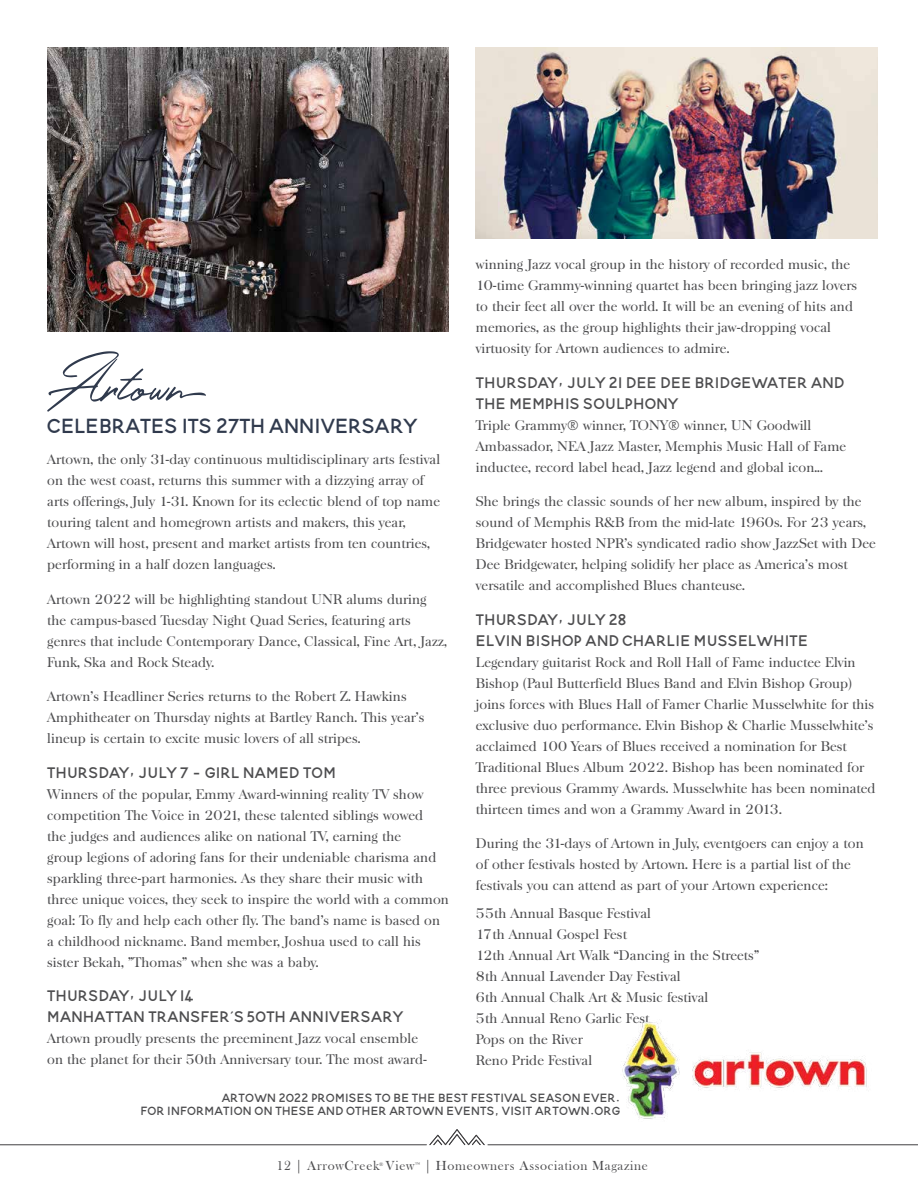
<style>
.page{position:relative;width:918px;height:1188px;background:#fff}
.page>*{position:absolute;margin:0;border:0;box-sizing:border-box;transform-origin:0 0}
.t1{font:60px "Holland";color:#303a4d}
.t2{font:36px "Blooming Elegant Sans";color:#303a4d}
.t3{font:27px/21px "Blooming Elegant Sans";letter-spacing:.01em;color:#4d4d4f}
.t4{font:21px "Blooming Elegant Sans";letter-spacing:.01em;color:#4d4d4f}
.t5{font:13.5px/21px "Baskerville Serial";letter-spacing:.01em;color:#4d4d4f}
.t6{font:13.5px "Bask Old Face";letter-spacing:.05em;color:#4d4d4f}
.t7{font:5.25px "Bask Old Face";color:#4d4d4f}
</style>
<div class="page">
<svg style="left:429px;top:1129px;width:56px;height:16px"></svg>
<hr style="left:488px;top:1144px;width:430px;height:1px;background:#414042">
<hr style="left:0;top:1144px;width:426px;height:1px;background:#414042">
<img style="left:596px;top:1021px;width:296px;height:124px">
<img style="left:47px;top:47px;width:402px;height:285px">
<img style="left:476px;top:47px;width:402px;height:192px">
<p class="t5" style="left:476px;top:254px;width:383px">winning Jazz vocal group in the history of recorded music, the 10-time Grammy-winning quartet has been bringing jazz lovers to their feet all over the world. It will be an evening of hits and memories, as the group highlights their jaw-dropping vocal virtuosity for Artown audiences to admire.</p>
<h3 class="t3" style="left:476px;top:368px;width:370px">thursday, July 21 Dee Dee Bridgewater and the Memphis Soulphony</h3>
<p class="t5" style="left:476px;top:415px;width:372px">Triple Grammy® winner, TONY® winner, UN Goodwill<br>Ambassador, NEA Jazz Master, Memphis Music Hall of Fame inductee, record label head, Jazz legend and global icon...</p>
<p class="t5" style="left:476px;top:491px;width:401px">She brings the classic sounds of her new album, inspired by the sound of Memphis R&amp;B from the mid-late 1960s. For 23 years, Bridgewater hosted NPR’s syndicated radio show JazzSet with Dee Dee Bridgewater, helping solidify her place as America’s most versatile and accomplished Blues chanteuse.</p>
<h3 class="t3" style="left:476px;top:605px;width:334px">Thursday, July 28<br>Elvin Bishop and Charlie Musselwhite</h3>
<p class="t5" style="left:476px;top:652px;width:401px">Legendary guitarist Rock and Roll Hall of Fame inductee Elvin Bishop (Paul Butterfield Blues Band and Elvin Bishop Group) joins forces with Blues Hall of Famer Charlie Musselwhite for this exclusive duo performance. Elvin Bishop &amp; Charlie Musselwhite's acclaimed 100 Years of Blues received a nomination for Best Traditional Blues Album 2022. Bishop has been nominated for three previous Grammy Awards. Musselwhite has been nominated thirteen times and won a Grammy Award in 2013.</p>
<p class="t5" style="left:476px;top:833px;width:389px">During the 31-days of Artown in July, eventgoers can enjoy a ton of other festivals hosted by Artown. Here is a partial list of the festivals you can attend as part of your Artown experience:</p>
<p class="t5" style="left:476px;top:903px;width:285px">55th Annual Basque Festival<br>17th Annual Gospel Fest<br>12th Annual Art Walk “Dancing in the Streets”<br>8th Annual Lavender Day Festival<br>6th Annual Chalk Art &amp; Music festival<br>5th Annual Reno Garlic Fest<br>Pops on the River<br>Reno Pride Festival</p>
<h3 class="t4" style="left:222px;top:1082px;width:400px">Artown 2022 promises to be the best festival season ever.</h3>
<h3 class="t4" style="left:140px;top:1096px;width:481px">For information on these and other Artown events, visit artown.org</h3>
<h1 class="t1" style="left:47px;top:341px;width:144px">Artown</h1>
<h2 class="t2" style="left:47px;top:400px;width:371px">celebrates its 27th anniversary</h2>
<p class="t5" style="left:47px;top:449px;width:394px">Artown, the only 31-day continuous multidisciplinary arts festival on the west coast, returns this summer with a dizzying array of arts offerings, July 1-31. Known for its eclectic blend of top name touring talent and homegrown artists and makers, this year, Artown will host, present and market artists from ten countries, performing in a half dozen languages.</p>
<p class="t5" style="left:47px;top:589px;width:401px">Artown 2022 will be highlighting standout UNR alums during the campus-based Tuesday Night Quad Series, featuring arts genres that include Contemporary Dance, Classical, Fine Art, Jazz, Funk, Ska and Rock Steady.</p>
<p class="t5" style="left:47px;top:686px;width:379px">Artown’s Headliner Series returns to the Robert Z. Hawkins<br>Amphitheater on Thursday nights at Bartley Ranch. This year’s lineup is certain to excite music lovers of all stripes.</p>
<h3 class="t3" style="left:47px;top:758px;width:290px">Thursday, July 7 - Girl Named Tom</h3>
<p class="t5" style="left:47px;top:784px;width:403px">Winners of the popular, Emmy Award-winning reality TV show competition The Voice in 2021, these talented siblings wowed<br>the judges and audiences alike on national TV, earning the<br>group legions of adoring fans for their undeniable charisma and sparkling three-part harmonies. As they share their music with three unique voices, they seek to inspire the world with a common goal: To fly and help each other fly. The band's name is based on a childhood nickname. Band member, Joshua used to call his sister Bekah, "Thomas" when she was a baby.</p>
<h3 class="t3" style="left:47px;top:981px;width:357px">Thursday, July 14<br>Manhattan Transfer´s 50th Anniversary</h3>
<p class="t5" style="left:47px;top:1028px;width:381px">Artown proudly presents the preeminent Jazz vocal ensemble on the planet for their 50th Anniversary tour. The most award-</p>
<p class="t6" style="left:277px;top:1158px;width:139px">12 | ArrowCreek View</p>
<p class="t7" style="left:379px;top:1161px;width:6px">®</p>
<p class="t7" style="left:415px;top:1161px;width:6px">™</p>
<p class="t6" style="left:424px;top:1158px;width:225px">| Homeowners Association Magazine</p>
</div>
